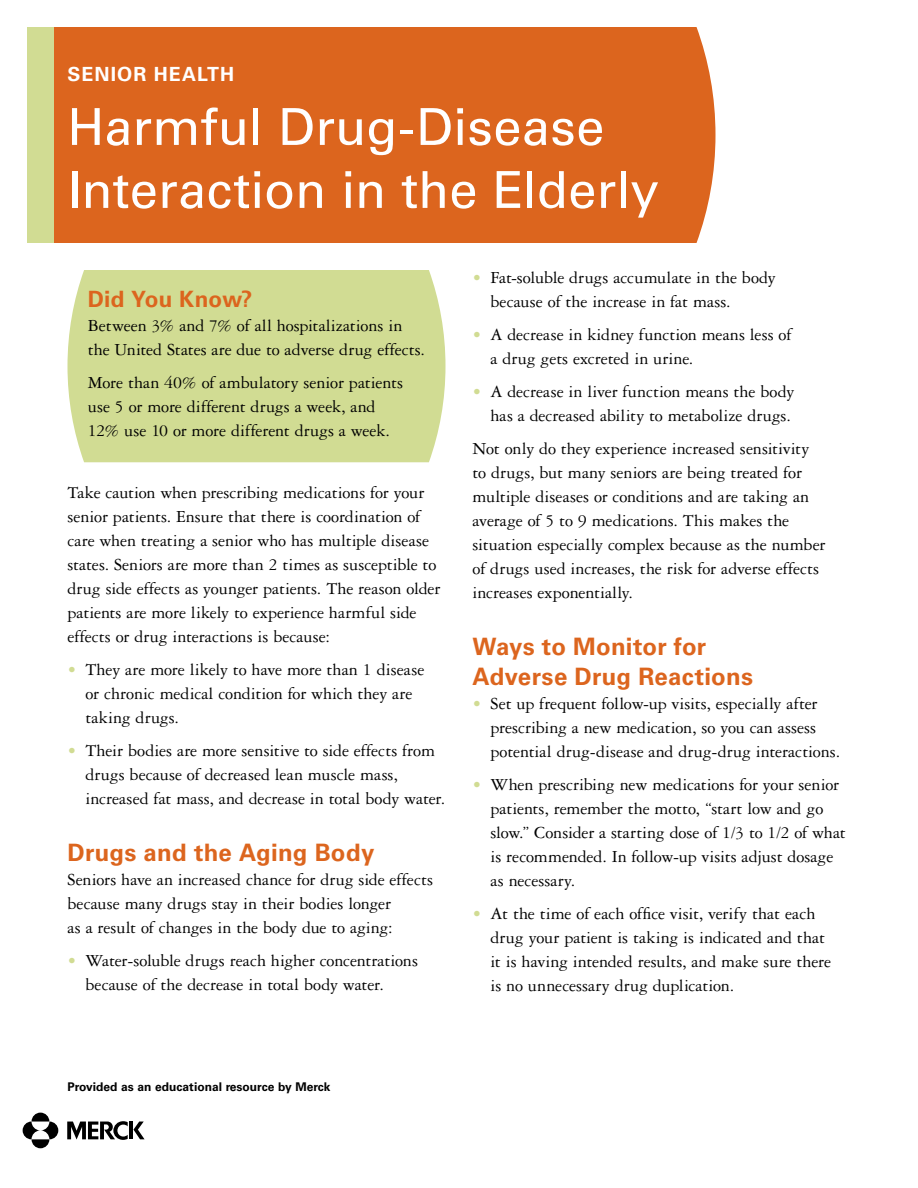
<style>
.page{position:relative;width:918px;height:1188px;background:#fff}
.page>*{position:absolute;margin:0;border:0;box-sizing:border-box;transform-origin:0 0}
.t1{font:51px/63px "Univers LT Std";color:#fff}
.t2{font:700 24px/30px "Univers LT Std";letter-spacing:.01em;color:#dc651e}
.t3{font:700 22.5px "Univers LT Std";letter-spacing:.01em;color:#dc651e}
.t4{font:700 19.5px "Univers LT Std";letter-spacing:.05em;color:#fff}
.t5{font:18px/24px "Garamond Three";letter-spacing:-.005em;color:#000}
.t6{font:700 12px "Univers LT Std";color:#000}
.s1{color:#d1dc93}
</style>
<div class="page">
<div style="left:54px;top:27px;width:662px;height:216px;background:#dc651e"></div>
<div style="left:27px;top:27px;width:27px;height:216px;background:#d1dc93"></div>
<div style="left:67px;top:270px;width:379px;height:192px;background:#d1dc93"></div>
<svg style="left:67px;top:1121px;width:78px;height:19px"></svg>
<svg style="left:32px;top:1113px;width:17px;height:9px"></svg>
<svg style="left:32px;top:1139px;width:17px;height:9px"></svg>
<svg style="left:23px;top:1122px;width:17px;height:17px"></svg>
<svg style="left:41px;top:1122px;width:17px;height:17px"></svg>
<p class="t4" style="left:68px;top:63px;width:168px">SENIOR HEALTH</p>
<h1 class="t1" style="left:68px;top:96px;width:593px">Harmful Drug-Disease<br>Interaction in the Elderly</h1>
<p class="t3" style="left:88px;top:285px;width:166px">Did You Know?</p>
<p class="t5" style="left:88px;top:313px;width:339px">Between 3% and 7% of all hospitalizations in the United States are due to adverse drug effects.</p>
<p class="t5" style="left:88px;top:370px;width:317px">More than 40% of ambulatory senior patients use 5 or more different drugs a week, and<br>12% use 10 or more different drugs a week.</p>
<p class="t5" style="left:68px;top:481px;width:374px">Take caution when prescribing medications for your senior patients. Ensure that there is coordination of care when treating a senior who has multiple disease states. Seniors are more than 2 times as susceptible to drug side effects as younger patients. The reason older patients are more likely to experience harmful side effects or drug interactions is because:</p>
<p class="t5" style="left:86px;top:658px;width:340px;text-indent:-18px"><span class="s1">•</span> They are more likely to have more than 1 disease or chronic medical condition for which they are taking drugs.</p>
<p class="t5" style="left:86px;top:738px;width:361px;text-indent:-18px"><span class="s1">•</span> Their bodies are more sensitive to side effects from drugs because of decreased lean muscle mass, increased fat mass, and decrease in total body water.</p>
<h2 class="t2" style="left:68px;top:838px;width:308px">Drugs and the Aging Body</h2>
<p class="t5" style="left:68px;top:868px;width:367px">Seniors have an increased chance for drug side effects because many drugs stay in their bodies longer<br>as a result of changes in the body due to aging:</p>
<p class="t5" style="left:86px;top:949px;width:334px;text-indent:-18px"><span class="s1">•</span> Water-soluble drugs reach higher concentrations because of the decrease in total body water.</p>
<p class="t5" style="left:490px;top:266px;width:287px;text-indent:-18px"><span class="s1">•</span> Fat-soluble drugs accumulate in the body because of the increase in fat mass.</p>
<p class="t5" style="left:490px;top:323px;width:302px;text-indent:-18px"><span class="s1">•</span> A decrease in kidney function means less of a drug gets excreted in urine.</p>
<p class="t5" style="left:472px;top:380px;width:323px;text-align:right"><span class="s1">•</span> A decrease in liver function means the body has a decreased ability to metabolize drugs.</p>
<p class="t5" style="left:472px;top:437px;width:355px">Not only do they experience increased sensitivity to drugs, but many seniors are being treated for multiple diseases or conditions and are taking an average of 5 to 9 medications. This makes the situation especially complex because as the number of drugs used increases, the risk for adverse effects increases exponentially.</p>
<h2 class="t2" style="left:472px;top:632px;width:282px">Ways to Monitor for<br>Adverse Drug Reactions</h2>
<p class="t5" style="left:490px;top:692px;width:351px;text-indent:-18px"><span class="s1">•</span> Set up frequent follow-up visits, especially after prescribing a new medication, so you can assess potential drug-disease and drug-drug interactions.</p>
<p class="t5" style="left:490px;top:773px;width:357px;text-indent:-18px"><span class="s1">•</span> When prescribing new medications for your senior patients, remember the motto, “start low and go slow.” Consider a starting dose of 1/3 to 1/2 of what is recommended. In follow-up visits adjust dosage as necessary.</p>
<p class="t5" style="left:490px;top:902px;width:342px;text-indent:-18px"><span class="s1">•</span> At the time of each office visit, verify that each drug your patient is taking is indicated and that it is having intended results, and make sure there is no unnecessary drug duplication.</p>
<p class="t6" style="left:67px;top:1080px;width:264px">Provided as an educational resource by Merck</p>
</div>
